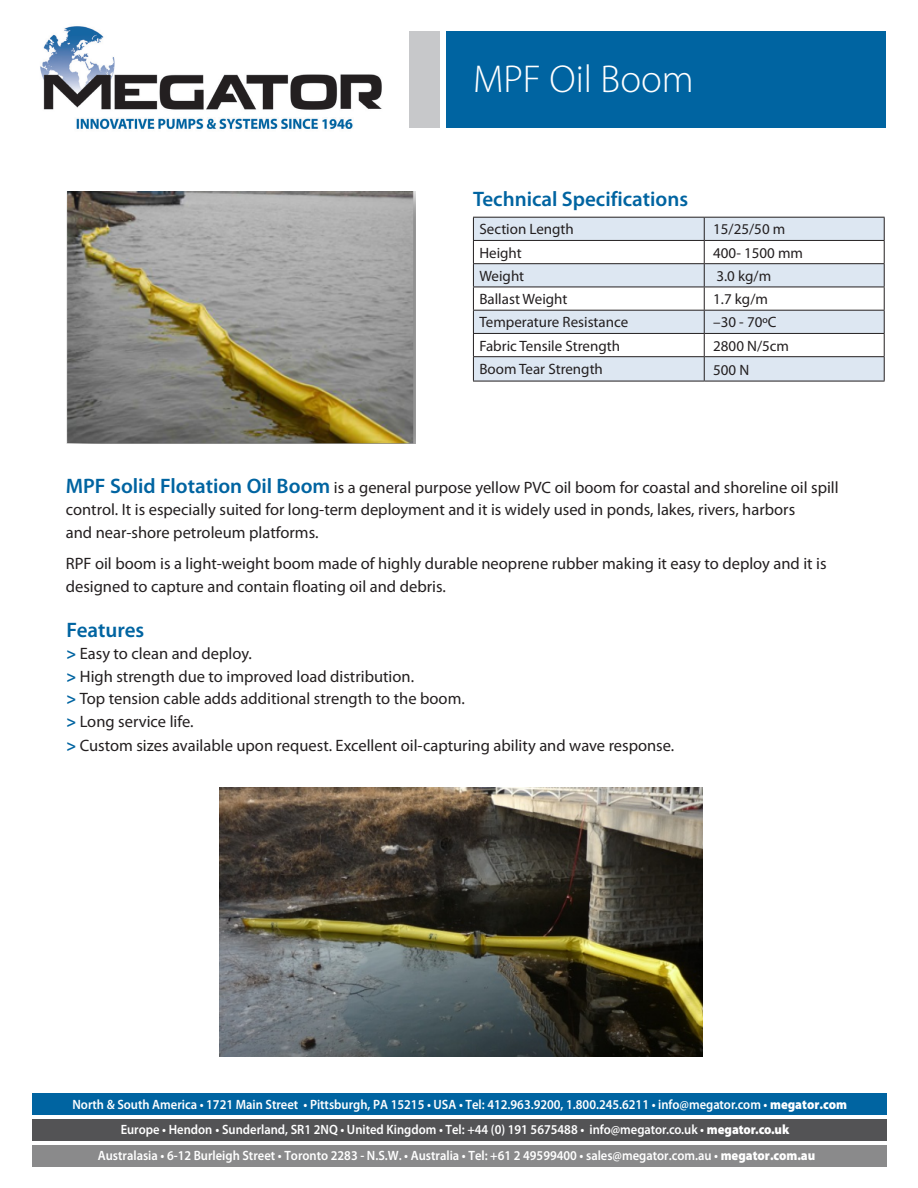
<style>
.page{position:relative;width:918px;height:1188px;background:#fff}
.page>*{position:absolute;margin:0;border:0;box-sizing:border-box;transform-origin:0 0}
.ParaStyle01-Leading{font:300 39px "Myriad Pro";color:#fff}
.ParaStyle02-Leading{font:600 21px "Myriad Pro";color:#0064a1}
.ParaStyle02-Leading-2{font:16.5px/22.5px "Myriad Pro";color:#231f20}
.ParaStyle02-Leading-3{font:15px "Myriad Pro";color:#231f20}
.ParaStyle10-Leading{font:600 13.5px "Myriad Pro";color:#fff;scale:.93 1}
.s1{font-weight:600;font-size:21px;color:#0064a1}
.s2{font-weight:700;color:#0064a1}
.s3{font-weight:900}
</style>
<div class="page">
<div style="left:447px;top:32px;width:439px;height:96px;background:#0064a1"></div>
<div style="left:410px;top:32px;width:30px;height:96px;background:#c7c8ca"></div>
<img style="left:40px;top:26px;width:342px;height:103px">
<div style="left:474px;top:218px;width:410px;height:163px;background:#dde7f2"></div>
<svg style="left:474px;top:241px;width:410px;height:115px"></svg>
<hr style="left:473px;top:217px;width:231px;height:1px;background:#231f20">
<hr style="left:704px;top:217px;width:181px;height:1px;background:#231f20">
<hr style="left:473px;top:240px;width:231px;height:1px;background:#231f20">
<hr style="left:704px;top:240px;width:181px;height:1px;background:#231f20">
<hr style="left:473px;top:263px;width:231px;height:1px;background:#231f20">
<hr style="left:704px;top:263px;width:181px;height:1px;background:#231f20">
<hr style="left:473px;top:287px;width:231px;height:1px;background:#231f20">
<hr style="left:704px;top:287px;width:181px;height:1px;background:#231f20">
<hr style="left:473px;top:310px;width:231px;height:1px;background:#231f20">
<hr style="left:704px;top:310px;width:181px;height:1px;background:#231f20">
<hr style="left:473px;top:333px;width:231px;height:1px;background:#231f20">
<hr style="left:704px;top:333px;width:181px;height:1px;background:#231f20">
<hr style="left:473px;top:356px;width:231px;height:1px;background:#231f20">
<svg style="left:473px;top:218px;width:1px;height:163px"></svg>
<hr style="left:704px;top:356px;width:181px;height:1px;background:#231f20">
<svg style="left:704px;top:218px;width:1px;height:163px"></svg>
<svg style="left:884px;top:218px;width:1px;height:163px"></svg>
<hr style="left:473px;top:381px;width:231px;height:1px;background:#231f20">
<hr style="left:704px;top:381px;width:181px;height:1px;background:#231f20">
<img style="left:67px;top:191px;width:348px;height:252px">
<img style="left:219px;top:788px;width:483px;height:268px">
<div style="left:32px;top:1094px;width:855px;height:21px;background:#0064a1"></div>
<div style="left:32px;top:1120px;width:855px;height:21px;background:#535355"></div>
<div style="left:32px;top:1146px;width:855px;height:21px;background:#8a8a8b"></div>
<p class="ParaStyle01-Leading" style="left:473px;top:56px;width:222px">MPF Oil Boom</p>
<p class="ParaStyle02-Leading" style="left:473px;top:186px;width:217px">Technical Specifications</p>
<p class="ParaStyle02-Leading-3" style="left:479px;top:220px;width:96px">Section Length</p>
<p class="ParaStyle02-Leading-3" style="left:713px;top:220px;width:74px">15/25/50 m</p>
<p class="ParaStyle02-Leading-3" style="left:479px;top:243px;width:44px">Height</p>
<p class="ParaStyle02-Leading-3" style="left:713px;top:243px;width:91px">400- 1500 mm</p>
<p class="ParaStyle02-Leading-3" style="left:479px;top:267px;width:46px">Weight</p>
<p class="ParaStyle02-Leading-3" style="left:716px;top:267px;width:56px">3.0 kg/m</p>
<p class="ParaStyle02-Leading-3" style="left:479px;top:290px;width:90px">Ballast Weight</p>
<p class="ParaStyle02-Leading-3" style="left:713px;top:290px;width:56px">1.7 kg/m</p>
<p class="ParaStyle02-Leading-3" style="left:479px;top:313px;width:150px">Temperature Resistance</p>
<p class="ParaStyle02-Leading-3" style="left:713px;top:313px;width:65px">–30 - 70ºC</p>
<p class="ParaStyle02-Leading-3" style="left:479px;top:336px;width:142px">Fabric Tensile Strength</p>
<p class="ParaStyle02-Leading-3" style="left:713px;top:336px;width:77px">2800 N/5cm</p>
<p class="ParaStyle02-Leading-3" style="left:479px;top:360px;width:125px">Boom Tear Strength</p>
<p class="ParaStyle02-Leading-3" style="left:713px;top:361px;width:38px">500 N</p>
<p class="ParaStyle02-Leading-2" style="left:66px;top:476px;width:774px"><span class="s1">MPF Solid Flotation Oil Boom</span> is a general purpose yellow PVC oil boom for coastal and shoreline oil spill control. It is especially suited for long-term deployment and it is widely used in ponds, lakes, rivers, harbors<br>and near-shore petroleum platforms.</p>
<p class="ParaStyle02-Leading-2" style="left:66px;top:552px;width:762px">RPF oil boom is a light-weight boom made of highly durable neoprene rubber making it easy to deploy and it is designed to capture and contain floating oil and debris.</p>
<p class="ParaStyle02-Leading" style="left:67px;top:616px;width:79px">Features</p>
<p class="ParaStyle02-Leading-2" style="left:67px;top:642px;width:187px"><span class="s2">&gt;</span> Easy to clean and deploy.</p>
<p class="ParaStyle02-Leading-2" style="left:67px;top:665px;width:349px"><span class="s2">&gt;</span> High strength due to improved load distribution.</p>
<p class="ParaStyle02-Leading-2" style="left:67px;top:687px;width:400px"><span class="s2">&gt;</span> Top tension cable adds additional strength to the boom.</p>
<p class="ParaStyle02-Leading-2" style="left:67px;top:710px;width:128px"><span class="s2">&gt;</span> Long service life.</p>
<p class="ParaStyle02-Leading-2" style="left:67px;top:734px;width:609px"><span class="s2">&gt;</span> Custom sizes available upon request. Excellent oil-capturing ability and wave response.</p>
<p class="ParaStyle10-Leading" style="left:72px;top:1095px;width:834px">North &amp; South America • 1721 Main Street • Pittsburgh, PA 15215 • USA • Tel: 412.963.9200, 1.800.245.6211 • info@megator.com • <span class="s3">megator.com</span></p>
<p class="ParaStyle10-Leading" style="left:98px;top:1146px;width:773px">Australasia • 6-12 Burleigh Street • Toronto 2283 - N.S.W. • Australia • Tel: +61 2 49599400 • sales@megator.com.au • <span class="s3">megator.com.au</span></p>
<p class="ParaStyle10-Leading" style="left:121px;top:1121px;width:721px">Europe • Hendon • Sunderland, SR1 2NQ • United Kingdom • Tel: +44 (0) 191 5675488 • info@megator.co.uk • <span class="s3">megator.co.uk</span></p>
</div>
